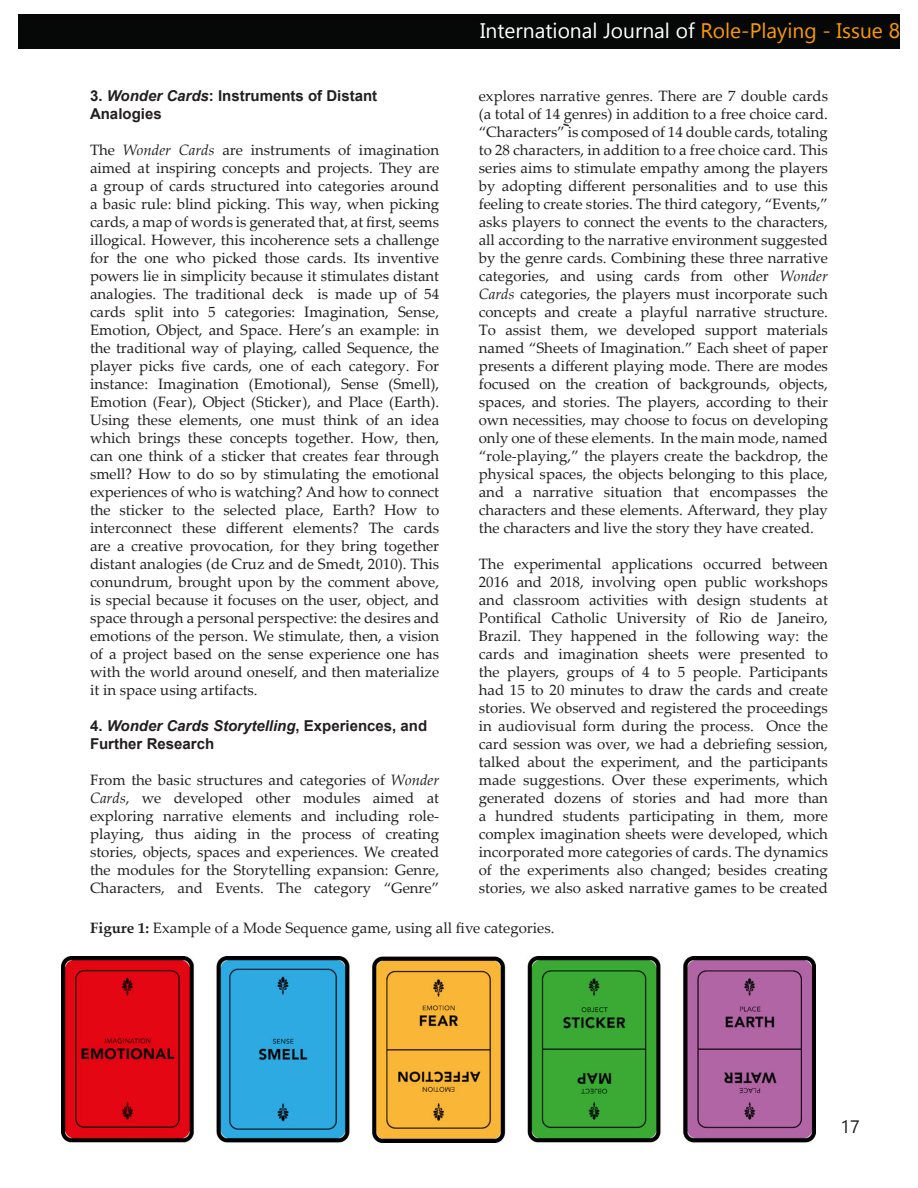
<style>
.page{position:relative;width:918px;height:1188px;background:#fff}
.page>*{position:absolute;margin:0;border:0;box-sizing:border-box;transform-origin:0 0}
.t1{font:21px "Gadugi";color:#fff}
.t2{font:18px "Gadugi";color:#231f20}
.t3{font:15px/18px "Palatino Linotype";color:#231f20;text-align:justify}
.t4{font:700 15px/18px "Arial";color:#231f20}
.s1{font-style:italic}
.s2{color:#fd9a00}
.s3{color:#222}
.s4{font-weight:700}
</style>
<div class="page">
<div style="left:18px;top:14px;width:882px;height:27px;background:#050605"></div>
<div style="left:18px;top:23px;width:882px;height:26px;background:#050806"></div>
<svg style="left:563px;top:123px;width:6px;height:4px"></svg>
<img style="left:61px;top:957px;width:755px;height:185px">
<p class="t4" style="left:90px;top:87px;width:289px">3. <span class="s1">Wonder Cards</span>: Instruments of Distant<br>Analogies</p>
<p class="t3" style="left:90px;top:140px;width:351px">The <span class="s1">Wonder Cards</span> are instruments of imagination aimed at inspiring concepts and projects. They are a group of cards structured into categories around a basic rule: blind picking. This way, when picking cards, a map of words is generated that, at first, seems illogical. However, this incoherence sets a challenge for the one who picked those cards. Its inventive powers lie in simplicity because it stimulates distant analogies. The traditional deck is made up of 54 cards split into 5 categories: Imagination, Sense, Emotion, Object, and Space. Here’s an example: in the traditional way of playing, called Sequence, the player picks five cards, one of each category. For instance: Imagination (Emotional), Sense (Smell), Emotion (Fear), Object (Sticker), and Place (Earth).<br>Using these elements, one must think of an idea which brings these concepts together. How, then, can one think of a sticker that creates fear through smell? How to do so by stimulating the emotional experiences of who is watching? And how to connect the sticker to the selected place, Earth? How to interconnect these different elements? The cards are a creative provocation, for they bring together distant analogies (de Cruz and de Smedt, 2010). This conundrum, brought upon by the comment above, is special because it focuses on the user, object, and space through a personal perspective: the desires and emotions of the person. We stimulate, then, a vision of a project based on the sense experience one has with the world around oneself, and then materialize it in space using artifacts.</p>
<p class="t4" style="left:90px;top:717px;width:339px">4. <span class="s1">Wonder Cards Storytelling</span>, Experiences, and<br>Further Research</p>
<p class="t3" style="left:90px;top:770px;width:351px">From the basic structures and categories of <span class="s1">Wonder Cards</span>, we developed other modules aimed at exploring narrative elements and including role&shy;playing, thus aiding in the process of creating stories, objects, spaces and experiences. We created the modules for the Storytelling expansion: Genre, Characters, and Events. The category “Genre”</p>
<p class="t1" style="left:480px;top:18px;width:421px">International Journal of <span class="s2">Role-Playing - Issue 8</span></p>
<p class="t3" style="left:479px;top:86px;width:351px">explores narrative genres. There are 7 double cards (a total of 14 genres) in addition to a free choice card. “Characters” is composed of 14 double cards, totaling to 28 characters, in addition to a free choice card. This series aims to stimulate empathy among the players by adopting different personalities and to use this feeling to create stories. The third category, “Events,” asks players to connect the events to the characters, all according to the narrative environment suggested by the genre cards. Combining these three narrative categories, and using cards from other <span class="s1">Wonder Cards</span> categories, the players must incorporate such concepts and create a playful narrative structure.<br>To assist them, we developed support materials named “Sheets of Imagination.” Each sheet of paper presents a different playing mode. There are modes focused on the creation of backgrounds, objects, spaces, and stories. The players, according to their own necessities, may choose to focus on developing only one of these elements. In the main mode, named “role-playing,” the players create the backdrop, the physical spaces, the objects belonging to this place, and a narrative situation that encompasses the characters and these elements. Afterward, they play the characters and live the story they have created.</p>
<p class="t3" style="left:479px;top:554px;width:351px">The experimental applications occurred between 2016 and 2018, involving open public workshops and classroom activities with design students at Pontifical Catholic University of Rio de Janeiro, Brazil. They happened in the following way: the cards and imagination sheets were presented to the players, groups of 4 to 5 people. Participants had 15 to 20 minutes to draw the cards and create stories. <span class="s3">We observed and registered the proceedings in audiovisual form during the process. Once the card session was over, we had a debriefing session, talked about the experiment, and the participants made suggestions.</span> Over these experiments, which generated dozens of stories and had more than a hundred students participating in them, more complex imagination sheets were developed, which incorporated more categories of cards. The dynamics of the experiments also changed; besides creating stories, we also asked narrative games to be created</p>
<p class="t3" style="left:90px;top:918px;width:466px"><span class="s4">Figure 1:</span> Example of a Mode Sequence game, using all five categories.</p>
<p class="t2" style="left:841px;top:1115px;width:21px">17</p>
</div>
